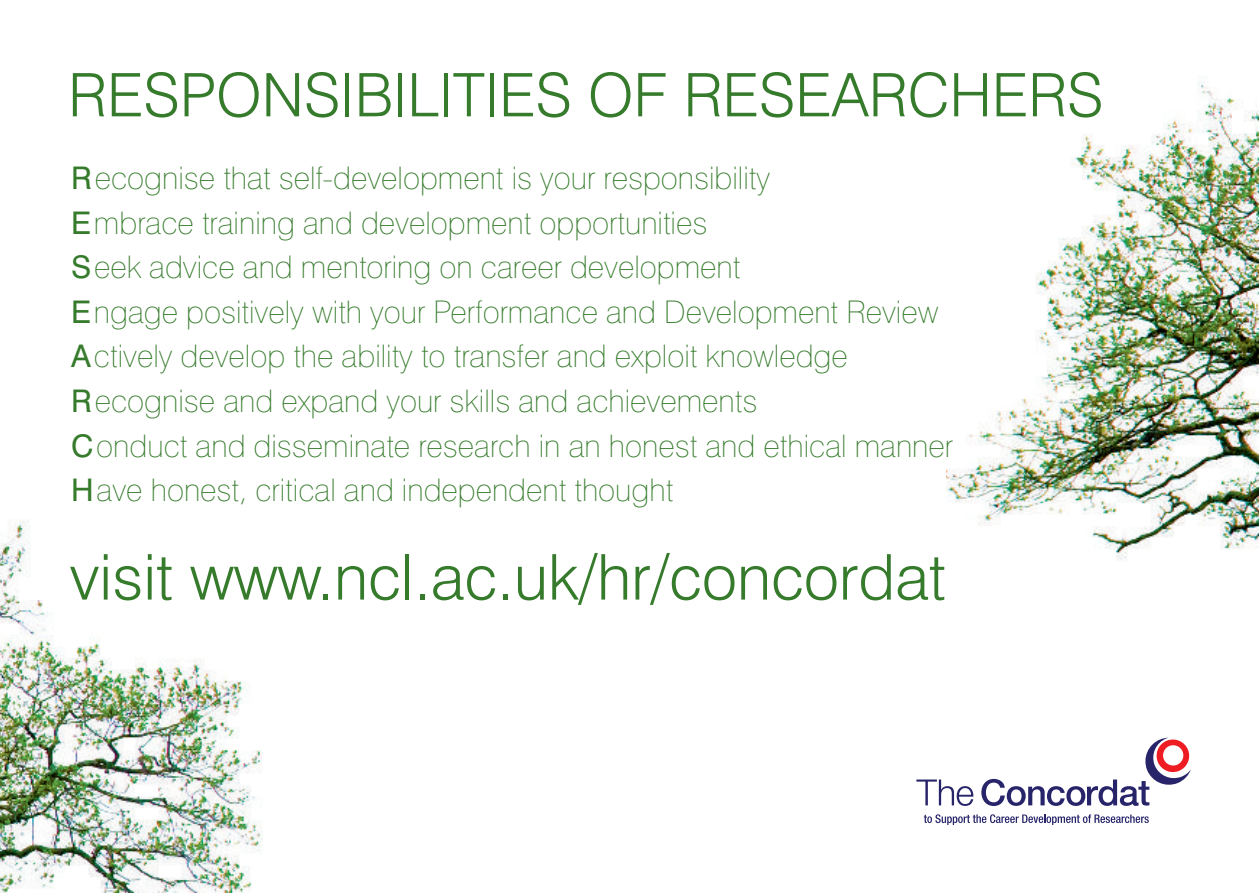
<style>
.page{position:relative;width:1259px;height:893px;background:#fff}
.page>*{position:absolute;margin:0;border:0;box-sizing:border-box;transform-origin:0 0}
.t1{font:300 63.3px "Swiss 721 BT";color:#357b2b}
.t2{font:300 60px "Swiss 721 BT";color:#357b2b}
.t3{font:100 31.2px "Swiss 721 BT";color:#357b2b}
.s1{font-weight:400}
</style>
<div class="page">
<img style="left:946px;top:76px;width:313px;height:484px">
<img style="left:0;top:520px;width:263px;height:373px">
<svg style="left:916px;top:779px;width:57px;height:27px"></svg>
<svg style="left:981px;top:738px;width:210px;height:68px"></svg>
<svg style="left:923px;top:814px;width:225px;height:11px"></svg>
<p class="t2" style="left:68px;top:58px;width:1037px">RESPONSIBILITIES OF RESEARCHERS</p>
<p class="t3" style="left:71px;top:159px;width:700px"><span class="s1">R</span>ecognise that self-development is your responsibility</p>
<p class="t3" style="left:71px;top:204px;width:638px"><span class="s1">E</span>mbrace training and development opportunities</p>
<p class="t3" style="left:71px;top:248px;width:671px"><span class="s1">S</span>eek advice and mentoring on career development</p>
<p class="t3" style="left:71px;top:293px;width:869px"><span class="s1">E</span>ngage positively with your Performance and Development Review</p>
<p class="t3" style="left:71px;top:337px;width:778px"><span class="s1">A</span>ctively develop the ability to transfer and exploit knowledge</p>
<p class="t3" style="left:71px;top:382px;width:688px"><span class="s1">R</span>ecognise and expand your skills and achievements</p>
<p class="t3" style="left:71px;top:426px;width:883px"><span class="s1">C</span>onduct and disseminate research in an honest and ethical manner</p>
<p class="t3" style="left:71px;top:471px;width:604px"><span class="s1">H</span>ave honest, critical and independent thought</p>
<p class="t1" style="left:70px;top:538px;width:877px">visit www.ncl.ac.uk/hr/concordat</p>
</div>
